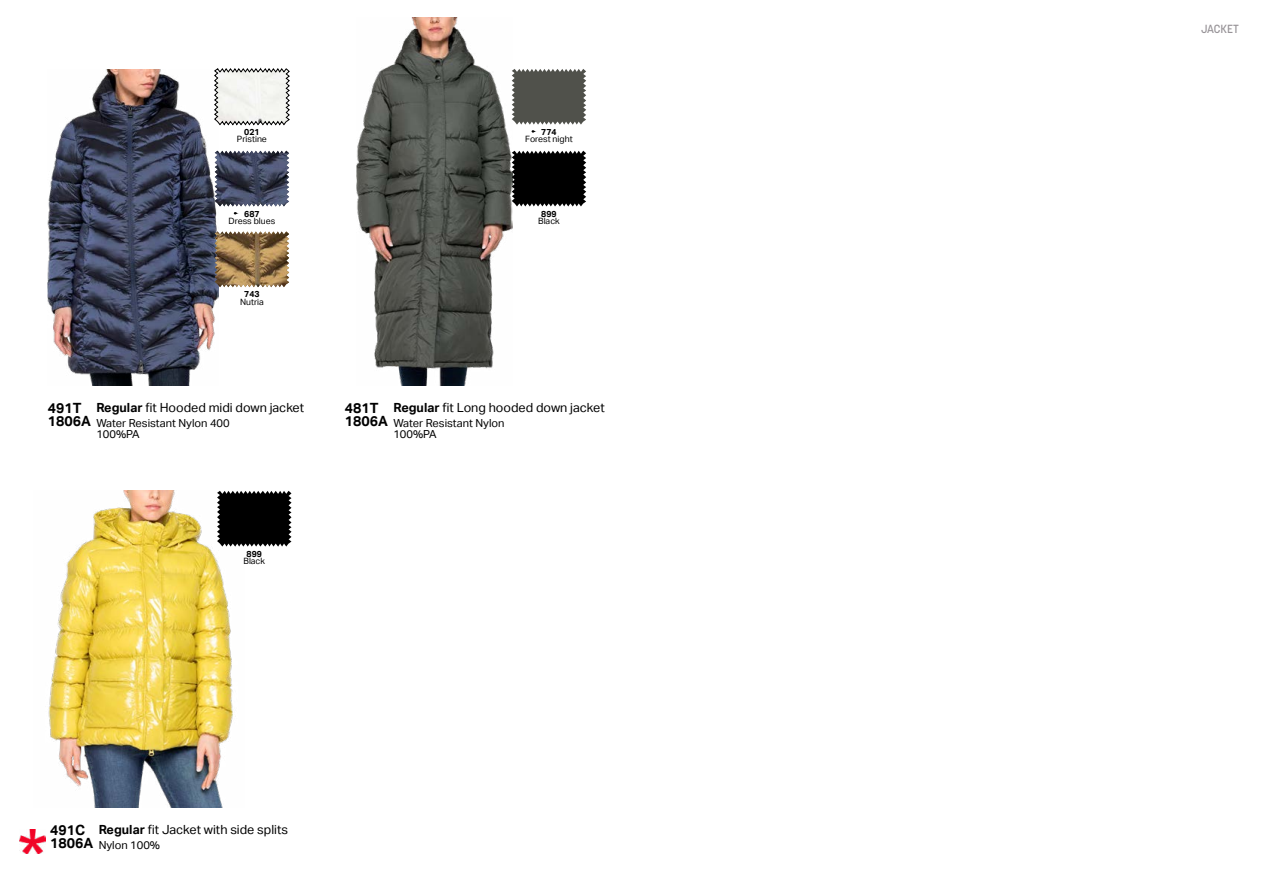
<style>
.page{position:relative;width:1263px;height:893px;background:#fff}
.page>*{position:absolute;margin:0;border:0;box-sizing:border-box;transform-origin:0 0}
.t1{font:700 14.1px/12.6px "Aktiv Grotesk";color:#000}
.t2{font:12.6px "Aktiv Grotesk";color:#000}
.t3{font:500 11.7px "Korolev";color:#979397}
.t4{font:11.1px/10.8px "Aktiv Grotesk";color:#000}
.t5{font:8.7px "Aktiv Grotesk";color:#000}
.t6{font:700 8.7px "Aktiv Grotesk";color:#000}
.s1{font-weight:700}
</style>
<div class="page">
<img style="left:48px;top:70px;width:171px;height:315px">
<svg style="left:215px;top:207px;width:24px;height:7px"></svg>
<img style="left:215px;top:151px;width:74px;height:56px">
<img style="left:215px;top:231px;width:74px;height:56px">
<svg style="left:214px;top:68px;width:76px;height:57px"></svg>
<img style="left:356px;top:17px;width:156px;height:368px">
<svg style="left:512px;top:69px;width:74px;height:64px"></svg>
<svg style="left:512px;top:151px;width:74px;height:56px;background:#161616"></svg>
<img style="left:48px;top:490px;width:185px;height:317px">
<svg style="left:217px;top:491px;width:75px;height:56px;background:#191919"></svg>
<img style="left:20px;top:829px;width:26px;height:24px">
<p class="t6" style="left:244px;top:127px;width:17px">021</p>
<p class="t5" style="left:237px;top:134px;width:31px">Pristine</p>
<p class="t6" style="left:541px;top:127px;width:17px">774</p>
<p class="t5" style="left:525px;top:134px;width:49px">Forest night</p>
<p class="t6" style="left:244px;top:208px;width:17px">687</p>
<p class="t5" style="left:229px;top:216px;width:48px">Dress blues</p>
<p class="t6" style="left:541px;top:208px;width:17px">899</p>
<p class="t5" style="left:538px;top:216px;width:23px">Black</p>
<p class="t6" style="left:244px;top:289px;width:17px">743</p>
<p class="t5" style="left:240px;top:297px;width:25px">Nutria</p>
<p class="t1" style="left:48px;top:402px;width:45px">491T<br>1806A</p>
<p class="t2" style="left:96px;top:400px;width:209px"><span class="s1">Regular</span> fit Hooded midi down jacket</p>
<p class="t4" style="left:96px;top:418px;width:135px">Water Resistant Nylon 400<br>100%PA</p>
<p class="t1" style="left:345px;top:402px;width:45px">481T<br>1806A</p>
<p class="t2" style="left:393px;top:400px;width:213px"><span class="s1">Regular</span> fit Long hooded down jacket</p>
<p class="t4" style="left:393px;top:418px;width:113px">Water Resistant Nylon<br>100%PA</p>
<p class="t6" style="left:247px;top:548px;width:17px">899</p>
<p class="t5" style="left:243px;top:556px;width:23px">Black</p>
<p class="t1" style="left:50px;top:824px;width:45px">491C<br>1806A</p>
<p class="t2" style="left:99px;top:822px;width:191px"><span class="s1">Regular</span> fit Jacket with side splits</p>
<p class="t4" style="left:99px;top:840px;width:63px">Nylon 100%</p>
<p class="t3" style="left:1201px;top:22px;width:39px">JACKET</p>
</div>
